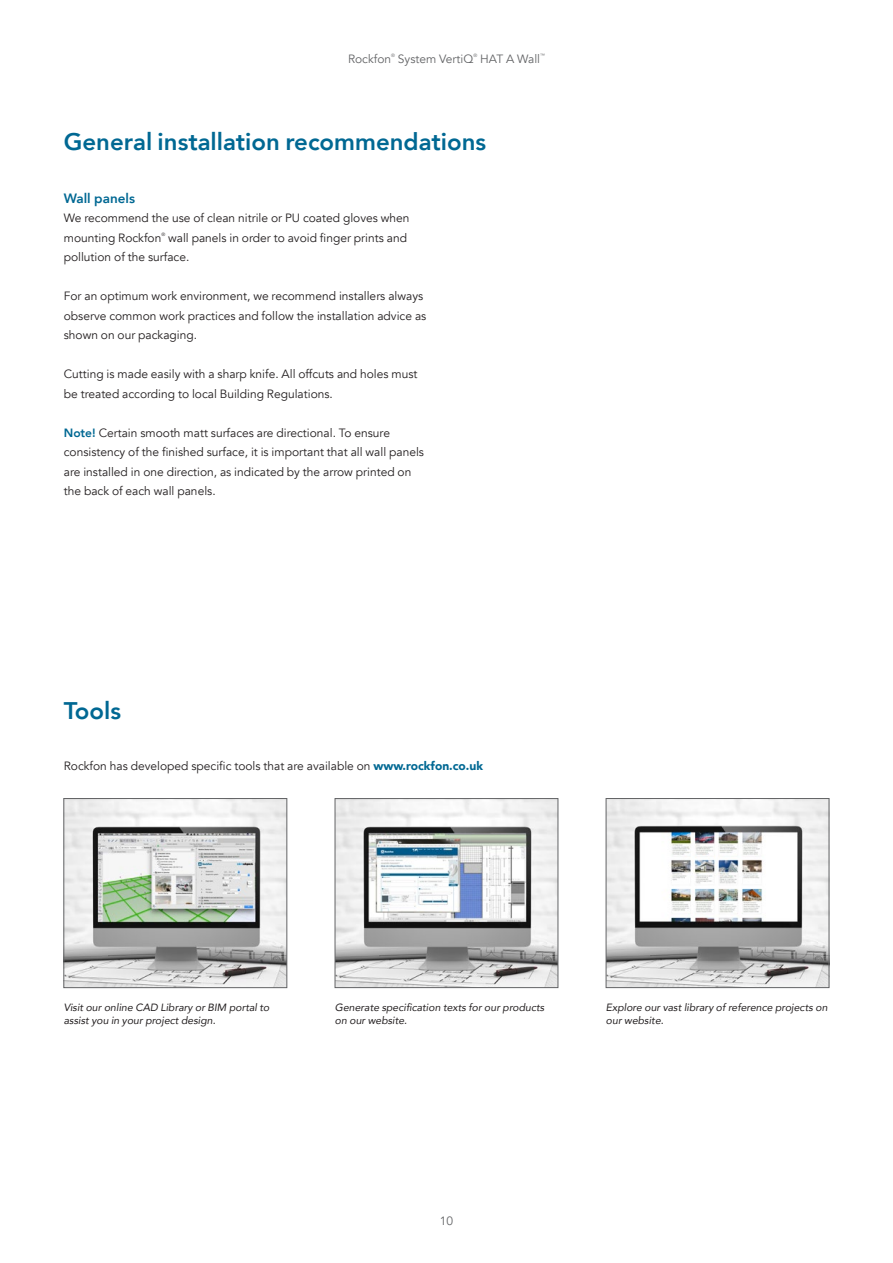
<style>
.page{position:relative;width:893px;height:1263px;background:#fff}
.page>*{position:absolute;margin:0;border:0;box-sizing:border-box;transform-origin:0 0}
.t1{font:800 24px "Avenir";color:#006893}
.t2{font:800 13.5px "Avenir";color:#006893}
.t3{font:12px/19.5px "Avenir";color:#231f20}
.t4{font:12px "Avenir";color:#636466}
.t5{font:italic 10.5px/12.6px "Avenir";color:#231f20}
.t6{font:4.8px "Avenir";color:#636466}
.t7{font:4.8px "Avenir";color:#231f20}
.s1{font-weight:800;color:#006893}
.s2{font-weight:900;color:#006893}
</style>
<div class="page">
<img style="left:66px;top:800px;width:219px;height:186px">
<div style="left:64px;top:798px;width:223px;height:190px;border:1px solid #636466"></div>
<img style="left:608px;top:800px;width:219px;height:186px">
<div style="left:606px;top:798px;width:223px;height:190px;border:1px solid #636466"></div>
<img style="left:337px;top:800px;width:219px;height:186px">
<div style="left:335px;top:798px;width:223px;height:190px;border:1px solid #636466"></div>
<p class="t4" style="left:348px;top:52px;width:45px">Rockfon</p>
<p class="t6" style="left:391px;top:53px;width:5px">®</p>
<p class="t4" style="left:398px;top:52px;width:77px">System VertiQ</p>
<p class="t6" style="left:473px;top:53px;width:5px">®</p>
<p class="t4" style="left:480px;top:52px;width:61px">HAT A Wall</p>
<p class="t6" style="left:540px;top:53px;width:6px">™</p>
<h1 class="t1" style="left:64px;top:123px;width:424px">General installation recommendations</h1>
<p class="t2" style="left:64px;top:188px;width:73px">Wall panels</p>
<p class="t3" style="left:64px;top:209px;width:347px">We recommend the use of clean nitrile or PU coated gloves when mounting Rockfon</p>
<p class="t7" style="left:161px;top:231px;width:5px">®</p>
<p class="t3" style="left:64px;top:228px;width:345px;text-indent:104px">wall panels in order to avoid finger prints and pollution of the surface.</p>
<p class="t3" style="left:64px;top:287px;width:364px">For an optimum work environment, we recommend installers always observe common work practices and follow the installation advice as shown on our packaging.</p>
<p class="t3" style="left:64px;top:365px;width:355px">Cutting is made easily with a sharp knife. All offcuts and holes must be treated according to local Building Regulations.</p>
<p class="t3" style="left:64px;top:423px;width:362px"><span class="s1">Note!</span> Certain smooth matt surfaces are directional. To ensure consistency of the finished surface, it is important that all wall panels are installed in one direction, as indicated by the arrow printed on the back of each wall panels.</p>
<h1 class="t1" style="left:64px;top:692px;width:59px">Tools</h1>
<p class="t3" style="left:64px;top:756px;width:421px">Rockfon has developed specific tools that are available on <span class="s2">www.rockfon.co.uk</span></p>
<p class="t5" style="left:64px;top:1001px;width:207px">Visit our online CAD Library or BIM portal to assist you in your project design.</p>
<p class="t5" style="left:606px;top:1001px;width:223px">Explore our vast library of reference projects on our website.</p>
<p class="t5" style="left:335px;top:1001px;width:211px">Generate specification texts for our products on our website.</p>
<p class="t4" style="left:440px;top:1213px;width:15px">10</p>
</div>
